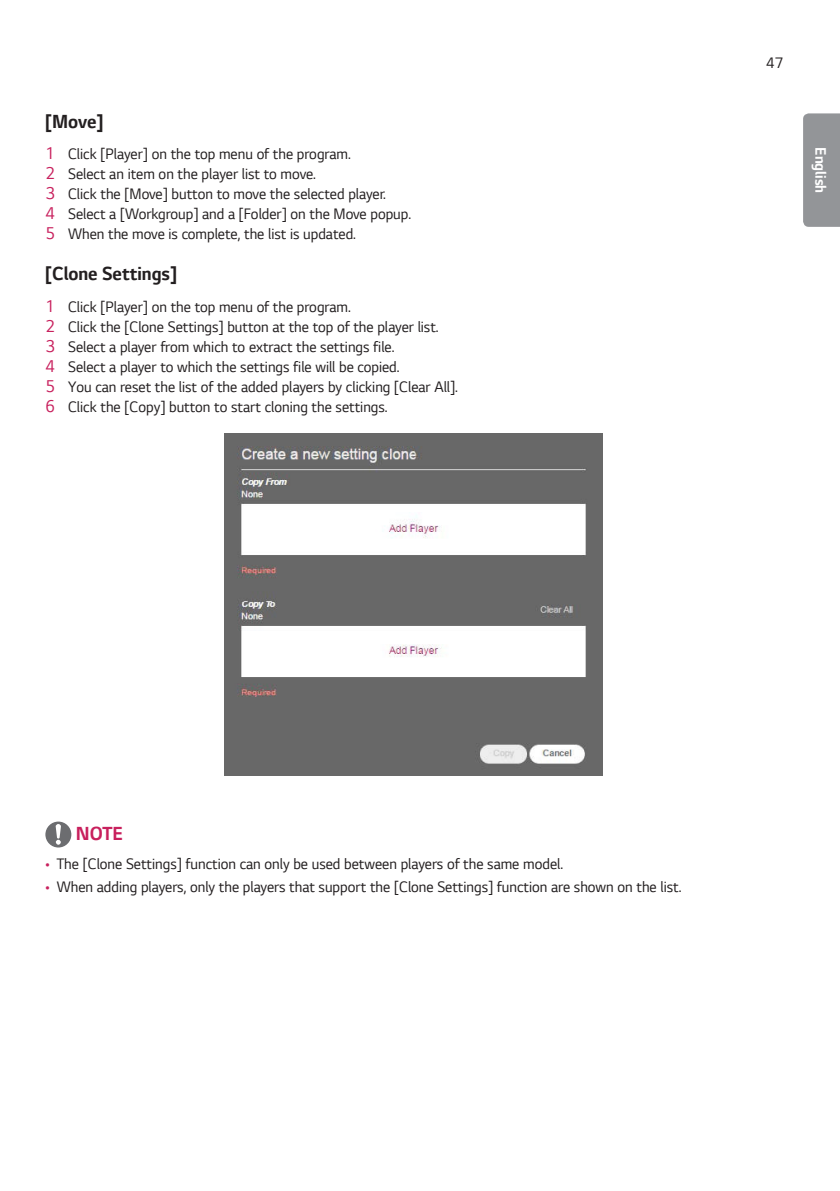
<style>
.page{position:relative;width:840px;height:1191px;background:#fff}
.page>*{position:absolute;margin:0;border:0;box-sizing:border-box;transform-origin:0 0}
.Chapter3{font:700 20px "LG Smart";color:#231f20;scale:.95 1}
.Warning{font:700 20px "LG Smart";color:#c8205d;scale:.95 1}
.t1{font:16px "LG Smart";color:#231f20;scale:.95 1}
.t2{font:700 16px "LG Smart";color:#fff;scale:.95 1}
.s1{font-size:18px;color:#c8205d}
.s2{color:#c8205d}
</style>
<div class="page">
<div style="left:803px;top:113px;width:36px;height:114px;background:#939598"></div>
<img style="left:224px;top:434px;width:378px;height:341px">
<svg style="left:45px;top:821px;width:26px;height:26px"></svg>
<p class="Chapter3" style="left:45px;top:108px;width:62px">[Move]</p>
<p class="t1" style="left:45px;top:143px;width:323px"><span class="s1">1</span> Click [Player] on the top menu of the program.</p>
<p class="t1" style="left:45px;top:163px;width:286px"><span class="s1">2</span> Select an item on the player list to move.</p>
<p class="t1" style="left:45px;top:183px;width:360px"><span class="s1">3</span> Click the [Move] button to move the selected player.</p>
<p class="t1" style="left:45px;top:203px;width:386px"><span class="s1">4</span> Select a [Workgroup] and a [Folder] on the Move popup.</p>
<p class="t1" style="left:45px;top:223px;width:328px"><span class="s1">5</span> When the move is complete, the list is updated.</p>
<p class="Chapter3" style="left:45px;top:260px;width:140px">[Clone Settings]</p>
<p class="t1" style="left:45px;top:296px;width:323px"><span class="s1">1</span> Click [Player] on the top menu of the program.</p>
<p class="t1" style="left:45px;top:316px;width:415px"><span class="s1">2</span> Click the [Clone Settings] button at the top of the player list.</p>
<p class="t1" style="left:45px;top:336px;width:369px"><span class="s1">3</span> Select a player from which to extract the settings file.</p>
<p class="t1" style="left:45px;top:356px;width:374px"><span class="s1">4</span> Select a player to which the settings file will be copied.</p>
<p class="t1" style="left:45px;top:376px;width:435px"><span class="s1">5</span> You can reset the list of the added players by clicking [Clear All].</p>
<p class="t1" style="left:45px;top:396px;width:361px"><span class="s1">6</span> Click the [Copy] button to start cloning the settings.</p>
<p class="t1" style="left:765px;top:52px;width:20px">47</p>
<p class="t2" style="left:831px;top:147px;width:50px;rotate:90deg">English</p>
<p class="Warning" style="left:76px;top:820px;width:51px">NOTE</p>
<p class="t1" style="left:45px;top:853px;width:546px"><span class="s2">•</span> The [Clone Settings] function can only be used between players of the same model.</p>
<p class="t1" style="left:45px;top:876px;width:670px"><span class="s2">•</span> When adding players, only the players that support the [Clone Settings] function are shown on the list.</p>
</div>
